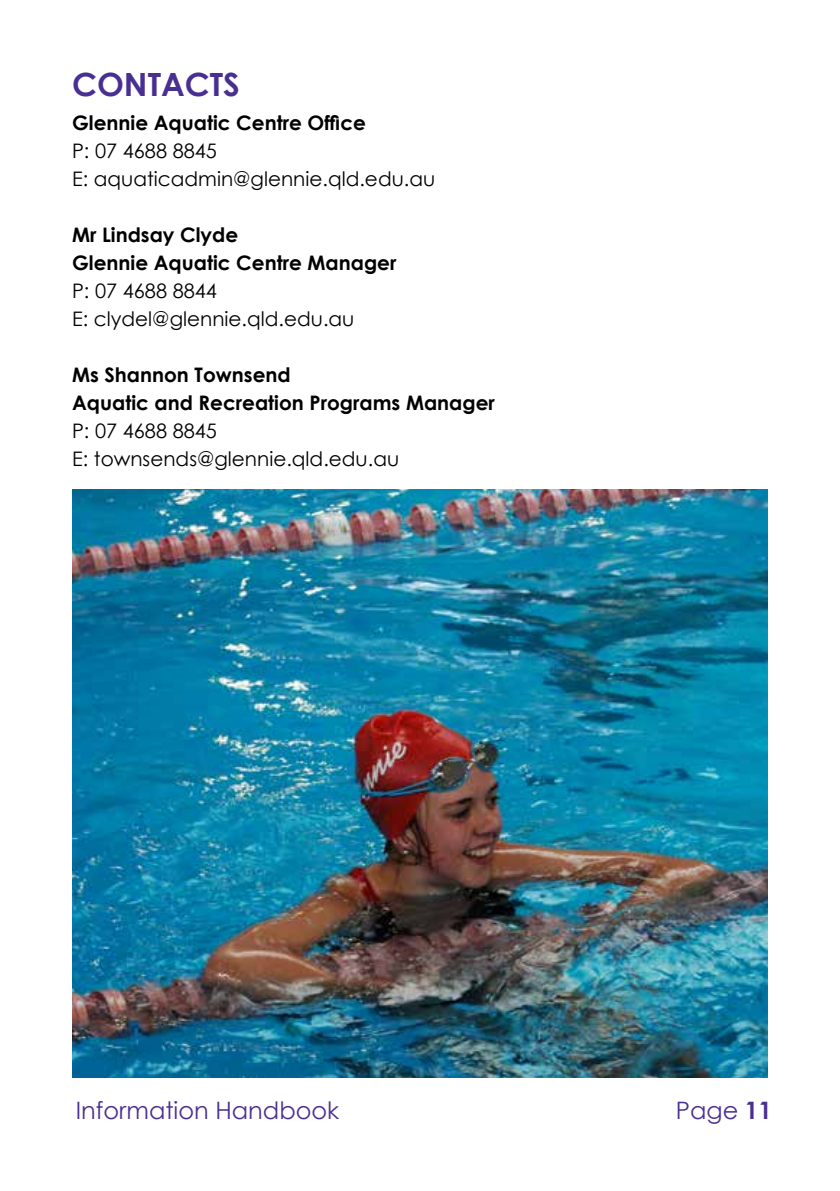
<style>
.page{position:relative;width:840px;height:1191px;background:#fff}
.page>*{position:absolute;margin:0;border:0;box-sizing:border-box;transform-origin:0 0}
.t1{font:700 32px "Century Gothic";color:#492f92}
.t2{font:24px "Century Gothic";color:#492f92}
.t3{font:20px/28px "Century Gothic";color:#000}
.t4{font:700 20px/28px "Century Gothic";color:#000}
.s1{font-weight:700}
</style>
<div class="page">
<img style="left:72px;top:489px;width:695px;height:588px">
<h1 class="t1" style="left:72px;top:60px;width:169px">CONTACTS</h1>
<p class="t4" style="left:72px;top:108px;width:295px">Glennie Aquatic Centre Office</p>
<p class="t3" style="left:72px;top:136px;width:364px">P: 07 4688 8845<br>E: aquaticadmin@glennie.qld.edu.au</p>
<p class="t4" style="left:72px;top:220px;width:326px">Mr Lindsay Clyde<br>Glennie Aquatic Centre Manager</p>
<p class="t3" style="left:72px;top:276px;width:283px">P: 07 4688 8844<br>E: clydel@glennie.qld.edu.au</p>
<p class="t4" style="left:72px;top:360px;width:424px">Ms Shannon Townsend<br>Aquatic and Recreation Programs Manager</p>
<p class="t3" style="left:72px;top:416px;width:328px">P: 07 4688 8845<br>E: townsends@glennie.qld.edu.au</p>
<p class="t2" style="left:76px;top:1093px;width:265px">Information Handbook</p>
<p class="t2" style="left:675px;top:1093px;width:97px">Page <span class="s1">11</span></p>
</div>
